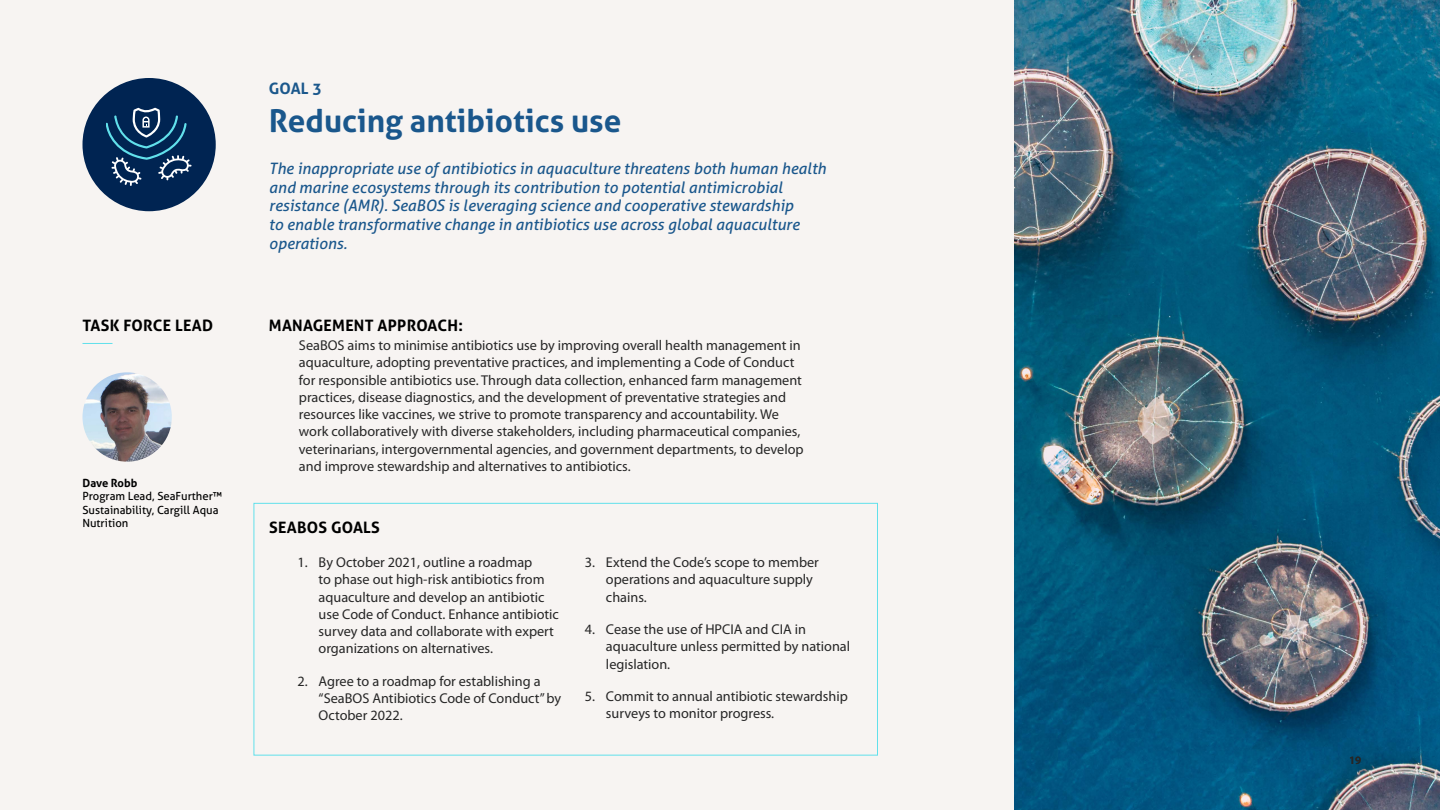
<style>
.page{position:relative;width:1440px;height:810px;background:#f7f4f2}
.page>*{position:absolute;margin:0;border:0;box-sizing:border-box;transform-origin:0 0}
.t1{font:700 31.5px "Aller";color:#1a578c}
.t2{font:italic 15.75px/18.9px "Aller";color:#1a578c}
.t3{font:700 15.75px "Aller";letter-spacing:.015em;color:#000}
.t4{font:700 15.75px "Aller";color:#1b588c}
.t5{font:14.25px/17.2px "Myriad Pro";color:#262626}
.t6{font:11.25px/13.5px "Aller";color:#000}
.t7{font:700 11.25px "Aller";letter-spacing:-.005em;color:#000}
.t8{font:600 11.25px "Myriad Pro";color:#262626}
</style>
<div class="page">
<div style="left:254px;top:503px;width:624px;height:253px;border:1px solid #61e0eb"></div>
<div style="left:83px;top:78px;width:133px;height:133px;background:#002452;border-radius:50%"></div>
<svg style="left:106px;top:108px;width:85px;height:78px"></svg>
<img style="left:82px;top:372px;width:90px;height:90px;border-radius:45px">
<hr style="left:82px;top:343px;width:30px;height:1px;background:#61e0eb">
<img style="left:1015px;top:0;width:425px;height:810px">
<p class="t3" style="left:82px;top:316px;width:132px">TASK FORCE LEAD</p>
<p class="t7" style="left:83px;top:476px;width:56px">Dave Robb</p>
<p class="t6" style="left:83px;top:489px;width:141px">Program Lead, SeaFurther™<br>Sustainability, Cargill Aqua<br>Nutrition</p>
<p class="t4" style="left:269px;top:79px;width:55px">GOAL 3</p>
<h1 class="t1" style="left:269px;top:101px;width:354px">Reducing antibiotics use</h1>
<p class="t2" style="left:269px;top:158px;width:559px">The inappropriate use of antibiotics in aquaculture threatens both human health and marine ecosystems through its contribution to potential antimicrobial resistance (AMR). SeaBOS is leveraging science and cooperative stewardship<br>to enable transformative change in antibiotics use across global aquaculture operations.</p>
<p class="t3" style="left:269px;top:316px;width:195px">MANAGEMENT APPROACH:</p>
<p class="t5" style="left:299px;top:337px;width:506px">SeaBOS aims to minimise antibiotics use by improving overall health management in aquaculture, adopting preventative practices, and implementing a Code of Conduct for responsible antibiotics use. Through data collection, enhanced farm management practices, disease diagnostics, and the development of preventative strategies and resources like vaccines, we strive to promote transparency and accountability. We work collaboratively with diverse stakeholders, including pharmaceutical companies, veterinarians, intergovernmental agencies, and government departments, to develop and improve stewardship and alternatives to antibiotics.</p>
<p class="t3" style="left:269px;top:517px;width:112px">SEABOS GOALS</p>
<p class="t5" style="left:319px;top:554px;width:242px;text-indent:-21px">1. By October 2021, outline a roadmap<br>to phase out high-risk antibiotics from aquaculture and develop an antibiotic use Code of Conduct. Enhance antibiotic survey data and collaborate with expert organizations on alternatives.</p>
<p class="t5" style="left:319px;top:673px;width:244px;text-indent:-21px">2. Agree to a roadmap for establishing a “SeaBOS Antibiotics Code of Conduct” by<br>October 2022.</p>
<p class="t5" style="left:606px;top:554px;width:214px;text-indent:-21px">3. Extend the Code’s scope to member operations and aquaculture supply chains.</p>
<p class="t5" style="left:606px;top:621px;width:246px;text-indent:-21px">4. Cease the use of HPCIA and CIA in aquaculture unless permitted by national legislation.</p>
<p class="t5" style="left:606px;top:688px;width:243px;text-indent:-21px">5. Commit to annual antibiotic stewardship surveys to monitor progress.</p>
<p class="t8" style="left:1349px;top:754px;width:14px">19</p>
</div>
